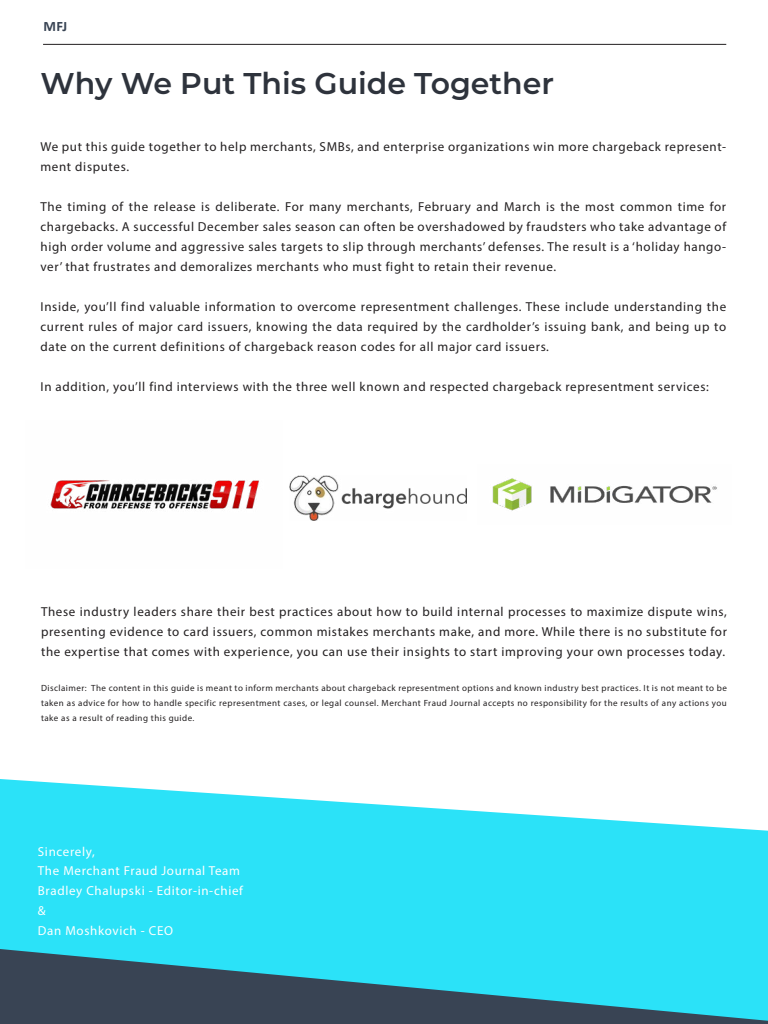
<style>
.page{position:relative;width:768px;height:1024px;background:#fff}
.page>*{position:absolute;margin:0;border:0;box-sizing:border-box;transform-origin:0 0}
.t1{font:600 30px "Montserrat";color:#2e333c}
.t2{font:700 14.4px "Calibri";color:#394454}
.t3{font:13px/20px "Myriad Pro";letter-spacing:.05em;color:#221f20;text-align:justify}
.t4{font:13px/20px "Myriad Pro";letter-spacing:.05em;color:#fff}
.t5{font:9px/15px "Myriad Pro";letter-spacing:.05em;color:#221f20}
</style>
<div class="page">
<img style="left:290px;top:476px;width:176px;height:44px">
<hr style="left:43px;top:44px;width:683px;height:1px;background:#221f20">
<svg style="left:0;top:779px;width:768px;height:170px;background:#49e6f9"></svg>
<svg style="left:0;top:949px;width:768px;height:75px;background:#328fa2"></svg>
<img style="left:50px;top:480px;width:209px;height:29px">
<img style="left:492px;top:478px;width:225px;height:33px">
<p class="t2" style="left:43px;top:16px;width:25px">MFJ</p>
<h1 class="t1" style="left:40px;top:62px;width:515px">Why We Put This Guide Together</h1>
<p class="t3" style="left:40px;top:137px;width:687px">We put this guide together to help merchants, SMBs, and enterprise organizations win more chargeback represent-</p>
<p class="t3" style="left:40px;top:157px;width:90px">ment disputes.</p>
<p class="t3" style="left:40px;top:197px;width:687px">The timing of the release is deliberate. For many merchants, February and March is the most common time for chargebacks A. successful December sales season can often be overshadowed by fraudsters who take advantage of</p>
<p class="t3" style="left:40px;top:257px;width:517px">ver’ that frustrates and demoralizes merchants who must fight to retain their revenue.</p>
<p class="t3" style="left:40px;top:237px;width:687px">high order volume and aggressive sales targets to slip through merchants’ defenses. The result is a ‘holiday hango-</p>
<p class="t3" style="left:40px;top:297px;width:687px">Inside, you l l’ find valuable information to overcome representment challenges. These include understanding the current rules of major card issuers, knowing the data required by the cardholder s’ issuing bank, and being up to date on the current definitions of chargeback reason codes for all major card issuers.</p>
<p class="t3" style="left:40px;top:377px;width:670px">In addition, you l l’ find interviews with the three well known and respected chargeback representment services:</p>
<p class="t3" style="left:41px;top:602px;width:687px">These industry leaders share their best practices about how to build internal processes to maximize dispute wins, presenting evidence to card issuers, common mistakes merchants make, and more. While there is no substitute for the expertise that comes with experience, you can use their insights to start improving your own processes today.</p>
<p class="t5" style="left:91px;top:681px;width:637px">The content in this guide is meant to inform merchants about chargeback representment options and known industry best practices It. is not meant to be</p>
<p class="t5" style="left:41px;top:681px;width:687px">Disclaimer:<br>taken as advice for how to handle specific representment cases, or legal counsel. Merchant Fraud Journal accepts no responsibility for the results of any actions you take as a result of reading this guide.</p>
<p class="t4" style="left:38px;top:841px;width:207px">Sincerely,<br>The Merchant Fraud Journal Team<br>Bradley Chalupski - Editor-in-chief &amp;<br>Dan Moshkovich - CEO</p>
</div>
